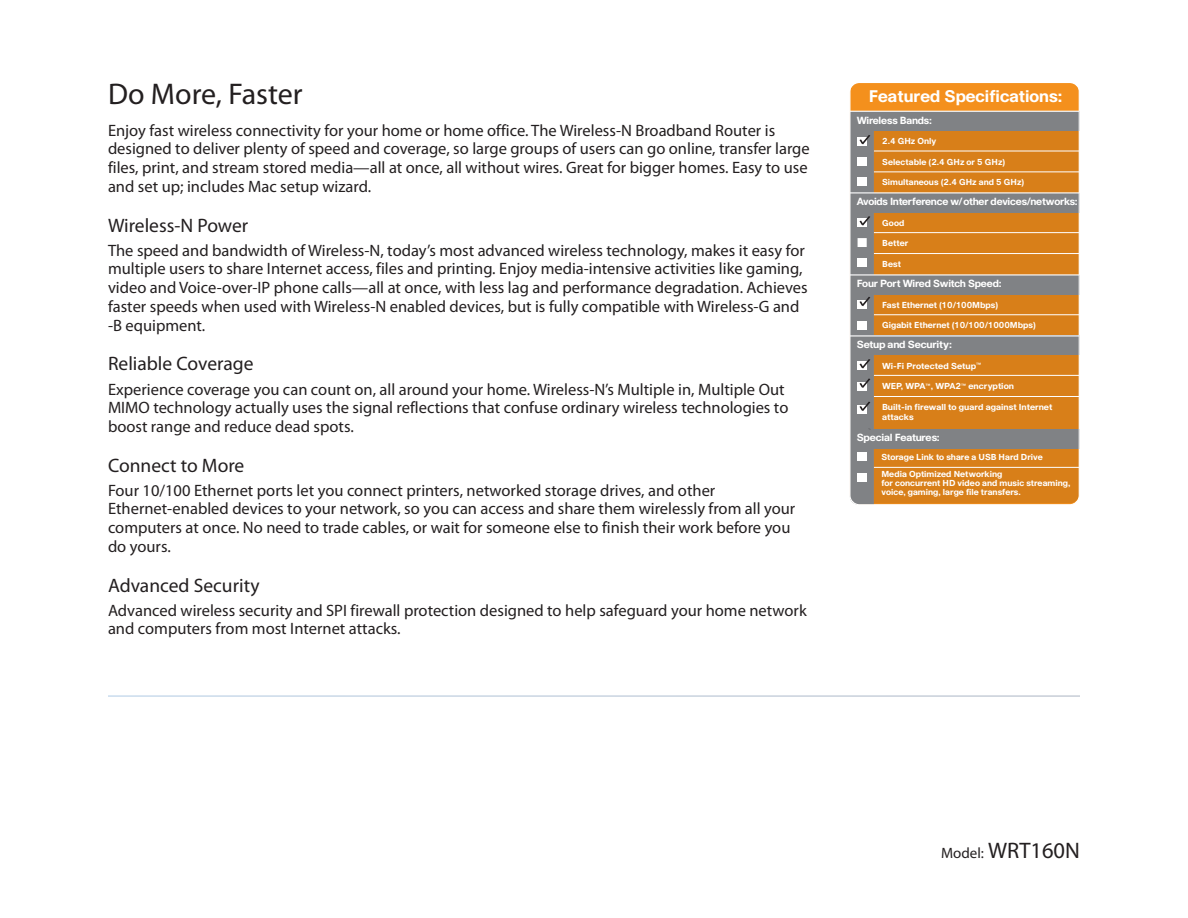
<style>
.page{position:relative;width:1188px;height:918px;background:#fff}
.page>*{position:absolute;margin:0;border:0;box-sizing:border-box;transform-origin:0 0}
.t1{font:30px "Myriad Pro";color:#231f20}
.t2{font:22.5px "Myriad Pro";color:#231f20}
.t3{font:19.5px "Myriad Pro";color:#231f20}
.t4{font:16.5px/18.8px "Myriad Pro";color:#231f20}
.t5{font:700 16.5px "Cisco";color:#fff}
.t6{font:700 10.05px "Cisco";letter-spacing:-.025em;color:#fff}
.t7{font:700 8.55px/10.2px "Cisco";color:#fff}
.s1{font-size:15px}
</style>
<div class="page">
<div style="left:850px;top:83px;width:229px;height:422px;background:#f4901d;border-radius:10px"></div>
<div style="left:874px;top:131px;width:204px;height:372px;background:#d87f19"></div>
<div style="left:850px;top:112px;width:229px;height:19px;background:#808285"></div>
<hr style="left:874px;top:151px;width:205px;height:1px;background:#fff">
<hr style="left:874px;top:172px;width:205px;height:1px;background:#fff">
<hr style="left:874px;top:314px;width:205px;height:1px;background:#fff">
<div style="left:850px;top:275px;width:229px;height:19px;background:#808285"></div>
<div style="left:850px;top:336px;width:229px;height:19px;background:#808285"></div>
<div style="left:850px;top:429px;width:229px;height:20px;background:#808285"></div>
<hr style="left:874px;top:375px;width:205px;height:1px;background:#fff">
<hr style="left:874px;top:396px;width:205px;height:1px;background:#fff">
<hr style="left:874px;top:467px;width:205px;height:1px;background:#fff">
<hr style="left:850px;top:274px;width:229px;height:2px;background:#fff">
<hr style="left:850px;top:111px;width:229px;height:1px;background:#fff">
<hr style="left:850px;top:335px;width:229px;height:2px;background:#fff">
<hr style="left:874px;top:232px;width:205px;height:1px;background:#fff">
<hr style="left:874px;top:253px;width:205px;height:1px;background:#fff">
<div style="left:850px;top:193px;width:229px;height:19px;background:#808285"></div>
<hr style="left:850px;top:192px;width:229px;height:1px;background:#fff">
<svg style="left:850px;top:113px;width:24px;height:392px"></svg>
<h1 class="t1" style="left:108px;top:77px;width:196px">Do More, Faster</h1>
<p class="t4" style="left:108px;top:121px;width:703px">Enjoy fast wireless connectivity for your home or home office. The Wireless-N Broadband Router is designed to deliver plenty of speed and coverage, so large groups of users can go online, transfer large files, print, and stream stored media—all at once, all without wires. Great for bigger homes. Easy to use and set up; includes Mac setup wizard.</p>
<p class="t3" style="left:108px;top:214px;width:142px">Wireless-N Power</p>
<p class="t4" style="left:108px;top:241px;width:701px">The speed and bandwidth of Wireless-N, today’s most advanced wireless technology, makes it easy for multiple users to share Internet access, files and printing. Enjoy media-intensive activities like gaming, video and Voice-over-IP phone calls—all at once, with less lag and performance degradation. Achieves faster speeds when used with Wireless-N enabled devices, but is fully compatible with Wireless-G and -B equipment.</p>
<p class="t3" style="left:108px;top:353px;width:147px">Reliable Coverage</p>
<p class="t4" style="left:108px;top:380px;width:682px">Experience coverage you can count on, all around your home. Wireless-N’s Multiple in, Multiple Out<br>MIMO technology actually uses the signal reflections that confuse ordinary wireless technologies to boost range and reduce dead spots.</p>
<p class="t3" style="left:108px;top:454px;width:138px">Connect to More</p>
<p class="t4" style="left:108px;top:481px;width:689px">Four 10/100 Ethernet ports let you connect printers, networked storage drives, and other Ethernet‑enabled devices to your network, so you can access and share them wirelessly from all your computers at once. No need to trade cables, or wait for someone else to finish their work before you do yours.</p>
<p class="t3" style="left:108px;top:574px;width:153px">Advanced Security</p>
<p class="t4" style="left:108px;top:601px;width:700px">Advanced wireless security and SPI firewall protection designed to help safeguard your home network and computers from most Internet attacks.</p>
<p class="t5" style="left:869px;top:86px;width:195px">Featured Specifications:</p>
<p class="t6" style="left:857px;top:114px;width:77px">Wireless Bands:</p>
<p class="t7" style="left:882px;top:136px;width:56px">2.4 GHz Only</p>
<p class="t7" style="left:882px;top:156px;width:125px">Selectable (2.4 GHz or 5 GHz)</p>
<p class="t7" style="left:882px;top:177px;width:144px">Simultaneous (2.4 GHz and 5 GHz)</p>
<p class="t7" style="left:882px;top:218px;width:24px">Good</p>
<p class="t7" style="left:882px;top:238px;width:28px">Better</p>
<p class="t7" style="left:882px;top:259px;width:20px">Best</p>
<p class="t7" style="left:882px;top:300px;width:118px">Fast Ethernet (10/100Mbps)</p>
<p class="t7" style="left:882px;top:320px;width:155px">Gigabit Ethernet (10/100/1000Mbps)</p>
<p class="t7" style="left:882px;top:360px;width:101px">Wi-Fi Protected Setup<sup>™</sup></p>
<p class="t7" style="left:882px;top:381px;width:133px">WEP, WPA<sup>™</sup>, WPA2<sup>™</sup> encryption</p>
<p class="t7" style="left:882px;top:402px;width:172px">Built-in firewall to guard against Internet attacks</p>
<p class="t6" style="left:857px;top:196px;width:223px">Avoids Interference w/ other devices/networks:</p>
<p class="t6" style="left:857px;top:278px;width:146px">Four Port Wired Switch Speed:</p>
<p class="t6" style="left:857px;top:338px;width:97px">Setup and Security:</p>
<p class="t6" style="left:857px;top:431px;width:85px">Special Features:</p>
<p class="t7" style="left:881px;top:448px;width:163px;line-height:17.7px">Storage Link to share a USB Hard Drive<br>Media Optimized Networking</p>
<p class="t7" style="left:881px;top:479px;width:191px;line-height:8.7px">for concurrent HD video and music streaming, voice, gaming, large file transfers.</p>
<h2 class="t2" style="left:941px;top:838px;width:140px"><span class="s1">Model:</span> WRT160N</h2>
</div>
